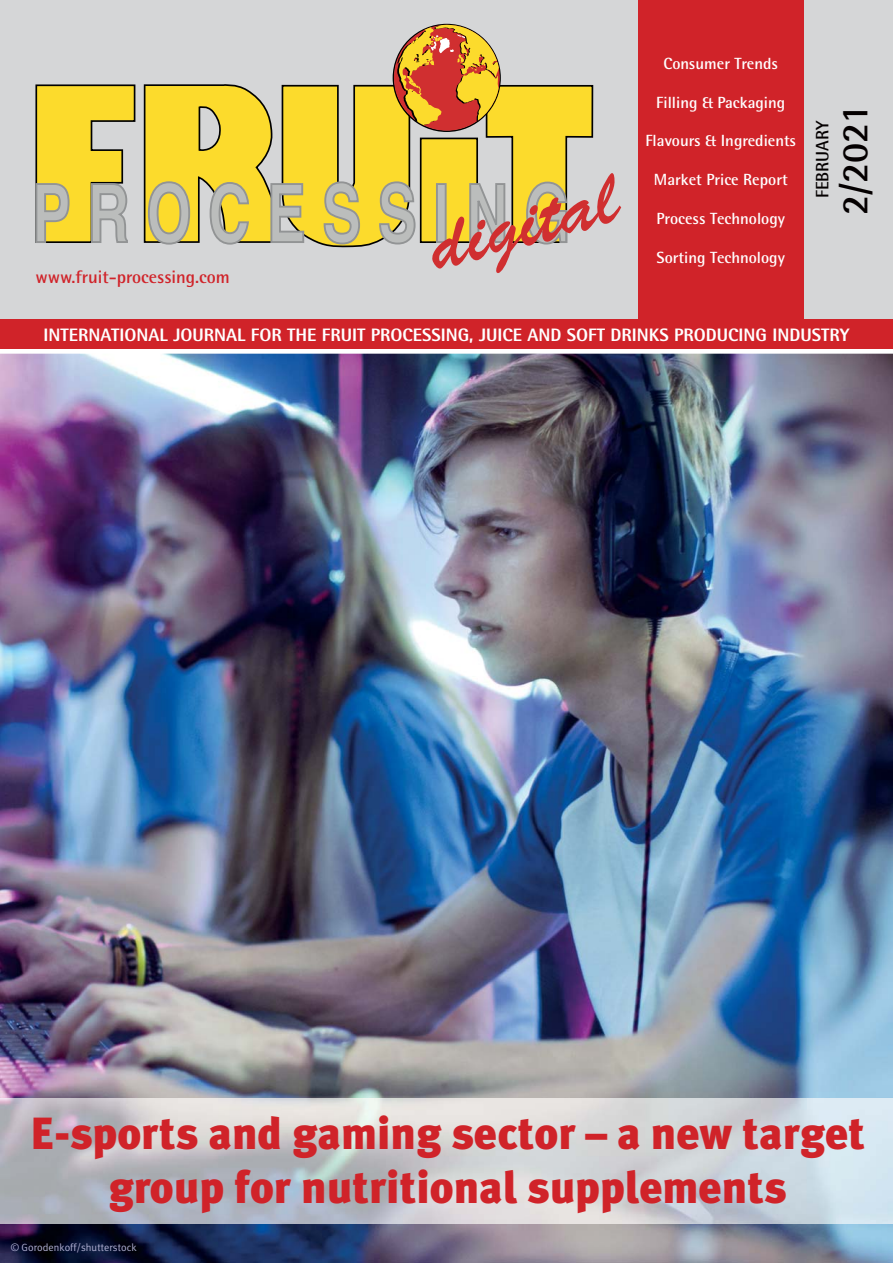
<style>
.page{position:relative;width:893px;height:1263px;background:#fff}
.page>*{position:absolute;margin:0;border:0;box-sizing:border-box;transform-origin:0 0}
.t1{font:900 45px/54px "Meta Plus";color:#d02329;text-align:center}
.t2{font:700 37.5px "Rotis Semi Sans";color:#040000}
.t3{font:800 18px "Rotis Semi Sans";color:#fff}
.t4{font:700 18px "Rotis Semi Sans";color:#d02329}
.t5{font:700 18px "Rotis Semi Sans";color:#040000}
.t6{font:700 16.2px "Rotis Semi Sans";color:#fff}
.t7{font:10.5px "Meta Plus Normal";color:#b0b0d2}
</style>
<div class="page">
<img style="left:0;top:354px;width:893px;height:909px">
<div style="left:0;top:0;width:893px;height:319px;background:#d5d6d7"></div>
<svg style="left:35px;top:84px;width:101px;height:159px"></svg>
<svg style="left:143px;top:25px;width:478px;height:248px"></svg>
<div style="left:638px;top:0;width:166px;height:319px;background:#d02329"></div>
<div style="left:0;top:319px;width:893px;height:30px;background:#d02329"></div>
<img style="left:0;top:1099px;width:893px;height:125px">
<p class="t4" style="left:35px;top:270px;width:196px">www.fruit-processing.com</p>
<p class="t6" style="left:663px;top:57px;width:116px">Consumer Trends</p>
<p class="t6" style="left:656px;top:96px;width:130px">Filling &amp; Packaging</p>
<p class="t6" style="left:645px;top:135px;width:152px">Flavours &amp; Ingredients</p>
<p class="t6" style="left:654px;top:174px;width:135px">Market Price Report</p>
<p class="t6" style="left:656px;top:213px;width:130px">Process Technology</p>
<p class="t6" style="left:657px;top:252px;width:130px">Sorting Technology</p>
<p class="t5" style="left:816px;top:198px;width:80px;rotate:-90deg">FEBRUARY</p>
<h2 class="t2" style="left:841px;top:215px;width:113px;rotate:-90deg">2/2021</h2>
<p class="t3" style="left:44px;top:328px;width:807px">INTERNATIONAL JOURNAL FOR THE FRUIT PROCESSING, JUICE AND SOFT DRINKS PRODUCING INDUSTRY</p>
<h1 class="t1" style="left:30px;top:1108px;width:836px">E-sports and gaming sector – a new target group for nutritional supplements</h1>
<p class="t7" style="left:11px;top:1243px;width:127px">© Gorodenkoff/shutterstock</p>
</div>
